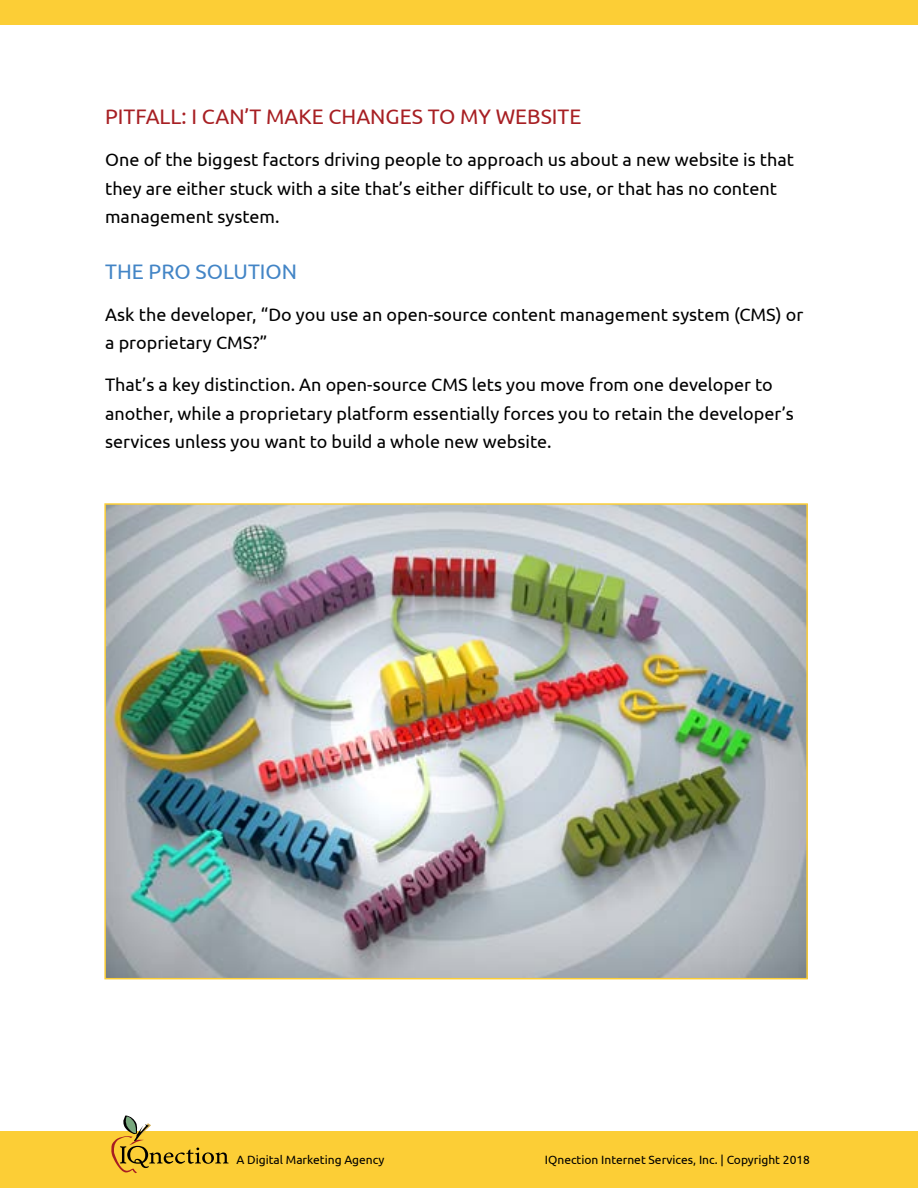
<style>
.page{position:relative;width:918px;height:1188px;background:#fff}
.page>*{position:absolute;margin:0;border:0;box-sizing:border-box;transform-origin:0 0}
.t1{font:21px "Ubuntu";color:#a71f23}
.t2{font:21px "Ubuntu";color:#4385c6}
.t3{font:18px/28.5px "Ubuntu";color:#000}
.t4{font:12px "Ubuntu";color:#000}
.t5{font:300 10.95px "Ubuntu";color:#000}
</style>
<div class="page">
<div style="left:0;top:1131px;width:918px;height:57px;background:#fcce36"></div>
<svg style="left:111px;top:1115px;width:118px;height:58px"></svg>
<div style="left:0;top:0;width:918px;height:25px;background:#fcce36"></div>
<img style="left:107px;top:506px;width:698px;height:470px">
<div style="left:104px;top:503px;width:704px;height:476px;border:2px solid #fcce36"></div>
<p class="t1" style="left:105px;top:104px;width:478px">PITFALL: I CAN’T MAKE CHANGES TO MY WEBSITE</p>
<p class="t3" style="left:105px;top:145px;width:690px">One of the biggest factors driving people to approach us about a new website is that they are either stuck with a site that’s either difficult to use, or that has no content management system.</p>
<p class="t2" style="left:105px;top:259px;width:194px">THE PRO SOLUTION</p>
<p class="t3" style="left:105px;top:300px;width:700px">Ask the developer, “Do you use an open-source content management system (CMS) or a proprietary CMS?”</p>
<p class="t3" style="left:105px;top:370px;width:690px">That’s a key distinction. An open-source CMS lets you move from one developer to another, while a proprietary platform essentially forces you to retain the developer’s services unless you want to build a whole new website.</p>
<p class="t4" style="left:237px;top:1153px;width:149px">A Digital Marketing Agency</p>
<p class="t4" style="left:545px;top:1153px;width:267px">IQnection Internet Services, Inc. | Copyright 2018</p>
<p class="t5" style="left:234px;top:1153px;width:133px">A Digital Marketing Agency</p>
</div>
